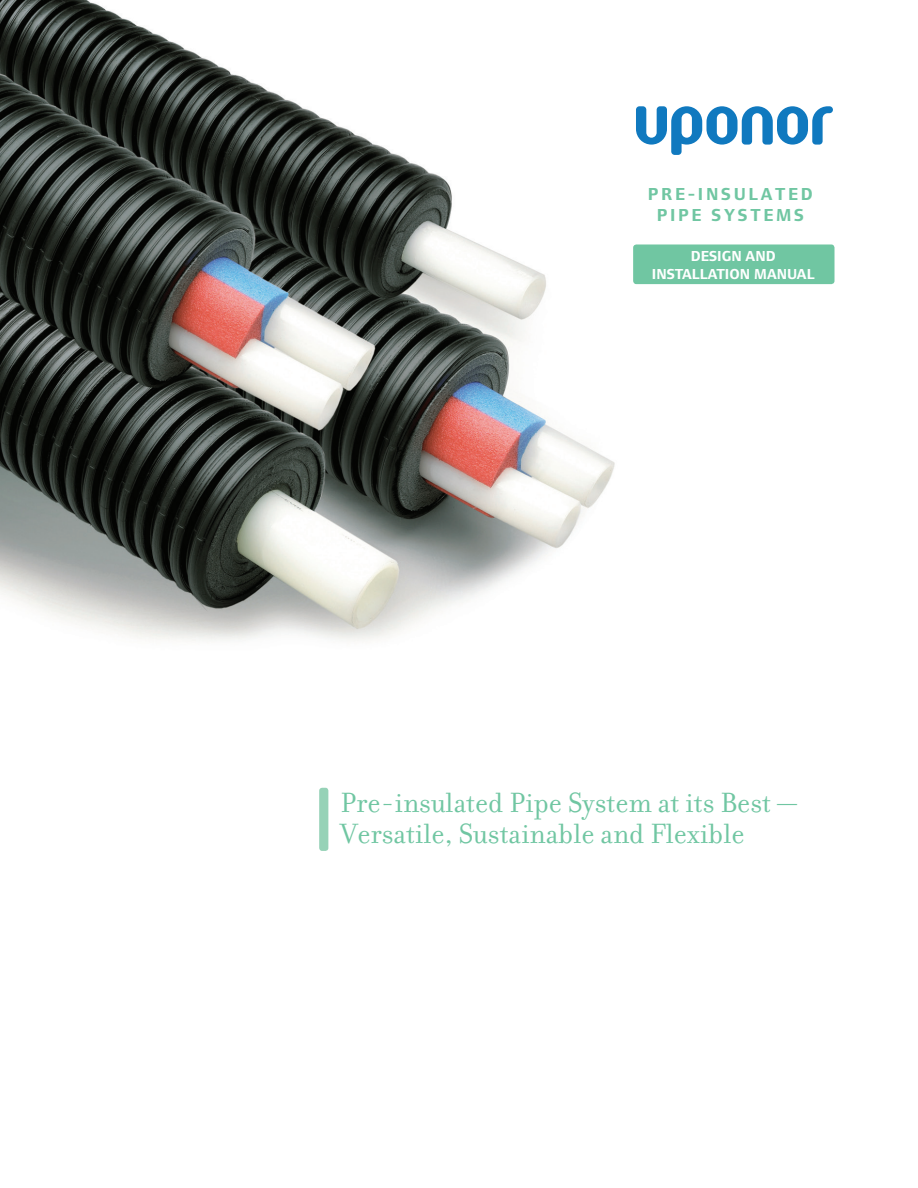
<style>
.page{position:relative;width:918px;height:1188px;background:#fff}
.page>*{position:absolute;margin:0;border:0;box-sizing:border-box;transform-origin:0 0}
.t1{font:30px/31.5px "Filosofia";color:#70c6a2}
.t2{font:700 18px/21px "Foundry Form Sans";letter-spacing:.15em;color:#70c6a2;text-align:center}
.t3{font:700 15px/18px "Foundry Form Sans";color:#fff;text-align:center}
</style>
<div class="page">
<img style="left:0;top:0;width:693px;height:641px">
<div style="left:319px;top:788px;width:9px;height:63px;background:#96d2b7;border-radius:3px"></div>
<svg style="left:636px;top:106px;width:197px;height:49px"></svg>
<div style="left:633px;top:244px;width:202px;height:40px;background:#70c6a2;border-radius:3px"></div>
<p class="t2" style="left:648px;top:184px;width:167px">PRE-INSULATED<br>PIPE SYSTEMS</p>
<p class="t3" style="left:652px;top:247px;width:164px">DESIGN AND<br>INSTALLATION MANUAL</p>
<p class="t1" style="left:340px;top:787px;width:458px">Pre-insulated Pipe System at its Best —<br>Versatile, Sustainable and Flexible</p>
</div>
